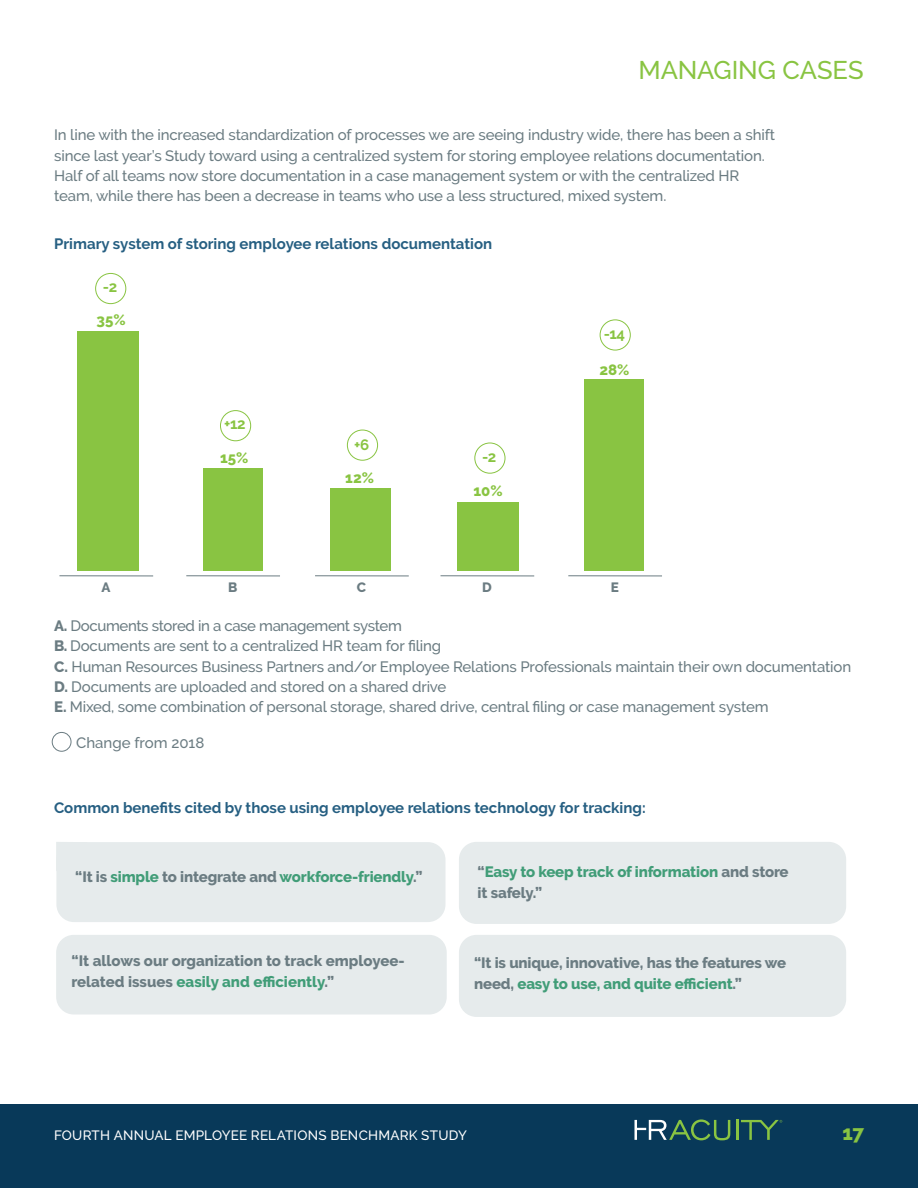
<style>
.page{position:relative;width:918px;height:1188px;background:#fff}
.page>*{position:absolute;margin:0;border:0;box-sizing:border-box;transform-origin:0 0}
.t1{font:500 25.5px "Raleway";letter-spacing:-.005em;color:#89c442}
.t2{font:800 20.25px "Raleway";color:#89c442}
.Body_Copy{font:500 15px/20.2px "Raleway";letter-spacing:-.01em;color:#6b7c82}
.t3{font:800 15px/21px "Raleway";letter-spacing:-.01em;color:#6b7c82}
.t4{font:700 15px "Raleway";color:#265f82}
.t5{font:800 15px/21px "Raleway";letter-spacing:-.01em;color:#419d78}
.t6{font:800 15px "Raleway";color:#89c442}
.t7{font:700 15px "Raleway";color:#89c442}
.t8{font:500 13.5px "Raleway";letter-spacing:.015em;color:#fff}
.t9{font:800 13.5px "Raleway";color:#6b7c82}
.s1{font-weight:800}
.s2{color:#6b7c82}
.s3{color:#419d78}
</style>
<div class="page">
<div style="left:0;top:1104px;width:918px;height:84px;background:#083959"></div>
<svg style="left:634px;top:1119px;width:96px;height:21px"></svg>
<hr style="left:736px;top:1120px;width:2px;height:20px;background:#89c442">
<svg style="left:741px;top:1120px;width:41px;height:20px"></svg>
<div style="left:584px;top:379px;width:60px;height:192px;background:#89c442"></div>
<div style="left:457px;top:503px;width:62px;height:68px;background:#89c442"></div>
<div style="left:330px;top:489px;width:61px;height:82px;background:#89c442"></div>
<div style="left:204px;top:468px;width:59px;height:103px;background:#89c442"></div>
<div style="left:77px;top:331px;width:62px;height:240px;background:#89c442"></div>
<hr style="left:59px;top:575px;width:94px;height:1px;background:#6b7c82">
<hr style="left:186px;top:575px;width:94px;height:1px;background:#6b7c82">
<hr style="left:315px;top:575px;width:94px;height:1px;background:#6b7c82">
<hr style="left:441px;top:575px;width:93px;height:1px;background:#6b7c82">
<hr style="left:568px;top:575px;width:94px;height:1px;background:#6b7c82">
<div style="left:95px;top:273px;width:31px;height:31px;border:1px solid #89c442;border-radius:50%"></div>
<div style="left:220px;top:410px;width:31px;height:31px;border:1px solid #89c442;border-radius:50%"></div>
<div style="left:347px;top:430px;width:31px;height:31px;border:1px solid #89c442;border-radius:50%"></div>
<div style="left:474px;top:443px;width:31px;height:31px;border:1px solid #89c442;border-radius:50%"></div>
<div style="left:600px;top:320px;width:31px;height:30px;border:1px solid #89c442;border-radius:50%"></div>
<svg style="left:56px;top:842px;width:13px;height:13px"></svg>
<div style="left:56px;top:842px;width:390px;height:80px;background:#e6ebec;border-radius:18px"></div>
<div style="left:459px;top:842px;width:387px;height:82px;background:#e6ebec;border-radius:18px"></div>
<div style="left:56px;top:935px;width:391px;height:80px;background:#e6ebec;border-radius:18px"></div>
<div style="left:459px;top:935px;width:387px;height:82px;background:#e6ebec;border-radius:18px"></div>
<div style="left:52px;top:732px;width:19px;height:20px;border:1px solid #6b7c82;border-radius:50%"></div>
<p class="t1" style="left:639px;top:55px;width:226px">MANAGING CASES</p>
<p class="Body_Copy" style="left:54px;top:125px;width:722px">In line with the increased standardization of processes we are seeing industry wide, there has been a shift since last year’s Study toward using a centralized system for storing employee relations documentation.<br>Half of all teams now store documentation in a case management system or with the centralized HR team, while there has been a decrease in teams who use a less structured, mixed system.</p>
<p class="t4" style="left:54px;top:236px;width:440px">Primary system of storing employee relations documentation</p>
<p class="t7" style="left:103px;top:278px;width:16px">-2</p>
<p class="t6" style="left:97px;top:311px;width:31px">35%</p>
<p class="t7" style="left:224px;top:416px;width:23px">+12</p>
<p class="t6" style="left:220px;top:449px;width:30px">15%</p>
<p class="t7" style="left:354px;top:436px;width:17px">+6</p>
<p class="t6" style="left:345px;top:469px;width:30px">12%</p>
<p class="t7" style="left:482px;top:448px;width:16px">-2</p>
<p class="t6" style="left:474px;top:482px;width:31px">10%</p>
<p class="t7" style="left:604px;top:325px;width:23px">-14</p>
<p class="t6" style="left:599px;top:362px;width:32px">28%</p>
<p class="t9" style="left:102px;top:580px;width:11px">A</p>
<p class="t9" style="left:228px;top:580px;width:11px">B</p>
<p class="t9" style="left:357px;top:580px;width:11px">C</p>
<p class="t9" style="left:482px;top:580px;width:11px">D</p>
<p class="t9" style="left:611px;top:580px;width:10px">E</p>
<p class="Body_Copy" style="left:54px;top:616px;width:349px"><span class="s1">A.</span> Documents stored in a case management system</p>
<p class="Body_Copy" style="left:54px;top:636px;width:389px"><span class="s1">B.</span> Documents are sent to a centralized HR team for filing</p>
<p class="Body_Copy" style="left:54px;top:656px;width:799px"><span class="s1">C.</span> Human Resources Business Partners and/or Employee Relations Professionals maintain their own documentation</p>
<p class="Body_Copy" style="left:54px;top:676px;width:394px"><span class="s1">D.</span> Documents are uploaded and stored on a shared drive</p>
<p class="Body_Copy" style="left:54px;top:697px;width:716px"><span class="s1">E.</span> Mixed, some combination of personal storage, shared drive, central filing or case management system</p>
<p class="Body_Copy" style="left:76px;top:732px;width:130px">Change from 2018</p>
<p class="t4" style="left:54px;top:799px;width:593px">Common benefits cited by those using employee relations technology for tracking:</p>
<p class="t5" style="left:75px;top:866px;width:349px"><span class="s2">“It is</span> simple <span class="s2">to integrate and</span> workforce-friendly<span class="s2">.”</span></p>
<p class="t5" style="left:478px;top:861px;width:313px"><span class="s2">“</span>Easy to keep track of information <span class="s2">and store it safely.”</span></p>
<p class="t3" style="left:71px;top:951px;width:335px">“It allows our organization to track employee&shy;related issues <span class="s3">easily and efficiently</span>.”</p>
<p class="t3" style="left:474px;top:953px;width:313px">“It is unique, innovative, has the features we need, <span class="s3">easy to use, and quite efficient</span>.”</p>
<p class="t8" style="left:54px;top:1127px;width:414px">FOURTH ANNUAL EMPLOYEE RELATIONS BENCHMARK STUDY</p>
<h2 class="t2" style="left:842px;top:1121px;width:23px">17</h2>
</div>
